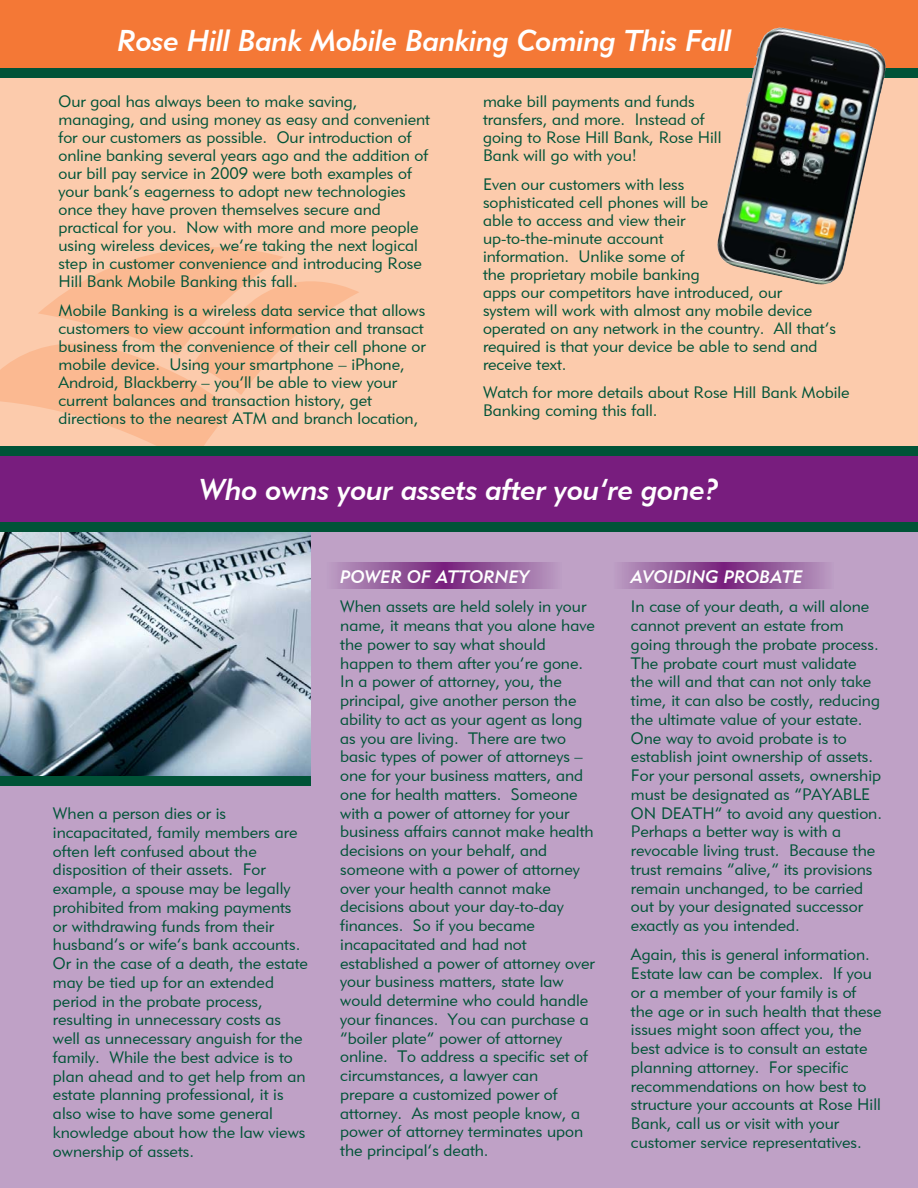
<style>
.page{position:relative;width:918px;height:1188px;background:#fff}
.page>*{position:absolute;margin:0;border:0;box-sizing:border-box;transform-origin:0 0}
.t1{font:30px "Geometric 415 BT Medium Italic A";letter-spacing:-.01em;color:#fff}
.t2{font:18px "Geometric 415 BT Medium Italic A";color:#fff}
.t3{font:16.5px/18.8px "Geometric 415 BT Lite A";color:#005337}
</style>
<div class="page">
<div style="left:0;top:503px;width:918px;height:685px;background:#bfa1c6"></div>
<img style="left:0;top:532px;width:310px;height:244px">
<div style="left:0;top:72px;width:918px;height:390px;background:#fccbac"></div>
<svg style="left:0;top:247px;width:359px;height:199px"></svg>
<div style="left:0;top:451px;width:918px;height:75px;background:#781d7e"></div>
<div style="left:0;top:0;width:918px;height:74px;background:#f47836"></div>
<div style="left:0;top:68px;width:918px;height:10px;background:#005337"></div>
<div style="left:0;top:446px;width:918px;height:10px;background:#005337"></div>
<div style="left:0;top:522px;width:918px;height:10px;background:#005337"></div>
<div style="left:0;top:776px;width:310px;height:10px;background:#005337"></div>
<svg style="left:335px;top:562px;width:220px;height:26px;background:#955b9c"></svg>
<svg style="left:621px;top:562px;width:206px;height:26px;background:#955b9c"></svg>
<img style="left:717px;top:46px;width:169px;height:238px">
<h1 class="t1" style="left:117px;top:22px;width:616px">Rose Hill Bank Mobile Banking Coming This Fall</h1>
<p class="t3" style="left:58px;top:92px;width:373px;line-height:18px">Our goal has always been to make saving, managing, and using money as easy and convenient for our customers as possible. Our introduction of online banking several years ago and the addition of our bill pay service in 2009 were both examples of your bank’s eagerness to adopt new technologies once they have proven themselves secure and practical for you. Now with more and more people using wireless devices, we’re taking the next logical step in customer convenience and introducing Rose Hill Bank Mobile Banking this fall.</p>
<p class="t3" style="left:58px;top:301px;width:369px;line-height:18px">Mobile Banking is a wireless data service that allows customers to view account information and transact business from the convenience of their cell phone or mobile device. Using your smartphone – iPhone, Android, Blackberry – you’ll be able to view your current balances and transaction history, get directions to the nearest ATM and branch location,</p>
<p class="t3" style="left:483px;top:92px;width:240px;line-height:18px">make bill payments and funds transfers, and more. Instead of going to Rose Hill Bank, Rose Hill<br>Bank will go with you!</p>
<p class="t3" style="left:483px;top:175px;width:355px;line-height:18px">Even our customers with less<br>sophisticated cell phones will be<br>able to access and view their<br>up-to-the-minute account<br>information. Unlike some of<br>the proprietary mobile banking<br>apps our competitors have introduced, our<br>system will work with almost any mobile device operated on any network in the country. All that’s required is that your device be able to send and receive text.</p>
<p class="t3" style="left:483px;top:383px;width:368px;line-height:18px">Watch for more details about Rose Hill Bank Mobile<br>Banking coming this fall.</p>
<h1 class="t1" style="left:199px;top:471px;width:522px">Who owns your assets after you’re gone?</h1>
<p class="t3" style="left:53px;top:804px;width:256px">When a person dies or is incapacitated, family members are often left confused about the disposition of their assets. For example, a spouse may be legally prohibited from making payments or withdrawing funds from their husband’s or wife’s bank accounts.<br>Or in the case of a death, the estate may be tied up for an extended period in the probate process, resulting in unnecessary costs as well as unnecessary anguish for the family. While the best advice is to plan ahead and to get help from an estate planning professional, it is also wise to have some general knowledge about how the law views ownership of assets.</p>
<p class="t2" style="left:340px;top:566px;width:191px">POWER OF ATTORNEY</p>
<p class="t3" style="left:340px;top:597px;width:256px">When assets are held solely in your name, it means that you alone have the power to say what should happen to them after you’re gone.<br>In a power of attorney, you, the principal, give another person the ability to act as your agent as long as you are living. There are two basic types of power of attorneys – one for your business matters, and one for health matters. Someone with a power of attorney for your business affairs cannot make health decisions on your behalf, and someone with a power of attorney over your health cannot make decisions about your day-to-day finances. So if you became incapacitated and had not established a power of attorney over your business matters, state law would determine who could handle your finances. You can purchase a “boiler plate” power of attorney online. To address a specific set of circumstances, a lawyer can prepare a customized power of attorney. As most people know, a power of attorney terminates upon the principal’s death.</p>
<p class="t2" style="left:631px;top:566px;width:174px">AVOIDING PROBATE</p>
<p class="t3" style="left:631px;top:597px;width:253px">In case of your death, a will alone cannot prevent an estate from going through the probate process.<br>The probate court must validate the will and that can not only take time, it can also be costly, reducing the ultimate value of your estate.<br>One way to avoid probate is to establish joint ownership of assets.<br>For your personal assets, ownership must be designated as “PAYABLE<br>ON DEATH” to avoid any question.<br>Perhaps a better way is with a revocable living trust. Because the trust remains “alive,” its provisions remain unchanged, to be carried out by your designated successor exactly as you intended.</p>
<p class="t3" style="left:631px;top:945px;width:252px">Again, this is general information.<br>Estate law can be complex. If you or a member of your family is of the age or in such health that these issues might soon affect you, the best advice is to consult an estate planning attorney. For specific recommendations on how best to structure your accounts at Rose Hill Bank, call us or visit with your customer service representatives.</p>
</div>
